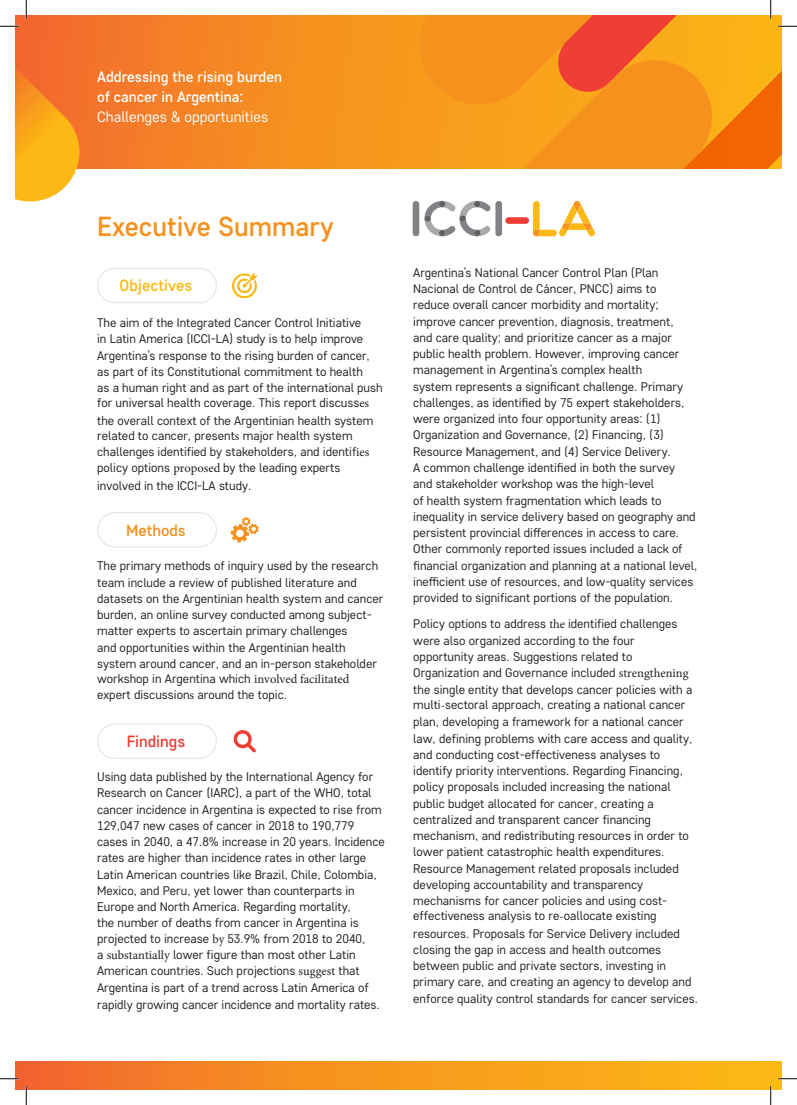
<style>
.page{position:relative;width:797px;height:1105px;background:#fff}
.page>*{position:absolute;margin:0;border:0;box-sizing:border-box;transform-origin:0 0}
.t1{font:500 27.5px "Core Sans D45";color:#f6911e}
.t2{font:500 16.25px "Core Sans D45";color:#fcb814}
.t3{font:500 16.25px "Core Sans D45";color:#ee3e35}
.t4{font:500 16.25px "Core Sans D45";color:#f6911e}
.t5{font:500 15px/20px "Core Sans D45";color:#fff}
.t6{font:12.5px/16.2px "Core Sans D35";color:#231f20}
.s1{font-family:"Core Sans D35";font-weight:400}
.s2{font-family:"Minion Pro"}
</style>
<div class="page">
<svg style="left:84px;top:16px;width:330px;height:152px;background:#f58524"></svg>
<div style="left:330px;top:55px;width:84px;height:113px;background:#f7971d"></div>
<div style="left:16px;top:1061px;width:765px;height:28px;background:linear-gradient(to right,#f26c2d,#fcbe12)"></div>
<svg style="left:232px;top:272px;width:25px;height:26px"></svg>
<svg style="left:231px;top:517px;width:28px;height:26px"></svg>
<svg style="left:233px;top:730px;width:23px;height:23px"></svg>
<div style="left:97px;top:268px;width:120px;height:35px;border:1px solid #e6e7e9;border-radius:17px"></div>
<div style="left:97px;top:512px;width:120px;height:35px;border:1px solid #e6e7e9;border-radius:17px"></div>
<div style="left:97px;top:723px;width:120px;height:36px;border:1px solid #e6e7e9;border-radius:17px"></div>
<svg style="left:424px;top:201px;width:67px;height:35px"></svg>
<div style="left:412px;top:201px;width:7px;height:35px;background:#808285;border-radius:3px"></div>
<div style="left:495px;top:201px;width:7px;height:35px;background:#808285;border-radius:3px"></div>
<div style="left:505px;top:217px;width:24px;height:7px;background:#ee3e35;border-radius:3px"></div>
<svg style="left:533px;top:201px;width:62px;height:35px"></svg>
<svg style="left:0;top:1078px;width:19px;height:1px"></svg>
<svg style="left:778px;top:1078px;width:19px;height:1px"></svg>
<svg style="left:0;top:0;width:84px;height:202px"></svg>
<svg style="left:25px;top:1086px;width:2px;height:19px"></svg>
<svg style="left:414px;top:0;width:383px;height:168px;background:#f79c38"></svg>
<svg style="left:770px;top:1086px;width:1px;height:19px"></svg>
<p class="t5" style="left:97px;top:66px;width:186px">Addressing the rising burden of cancer in Argentina:<br><span class="s1">Challenges &amp; opportunities</span></p>
<p class="t1" style="left:97px;top:209px;width:238px">Executive Summary</p>
<p class="t2" style="left:120px;top:275px;width:74px">Objectives</p>
<p class="t6" style="left:97px;top:314px;width:287px">The aim of the Integrated Cancer Control Initiative<br>in Latin America (ICCI-LA) study is to help improve Argentina’s response to the rising burden of cancer, as part of its Constitutional commitment to health<br>as a human right and as part of the international push for universal health coverage. This report discuss<span class="s2">es</span></p>
<p class="t6" style="left:97px;top:412px;width:278px">the overall context of the Argentinian health system related to cancer, present<span class="s2">s</span> major health system challenges identified by stakeholders, and identif<span class="s2">ies </span>policy options <span class="s2">proposed</span> by the leading experts involved in the ICCI-LA study.</p>
<p class="t4" style="left:126px;top:519px;width:61px">Methods</p>
<p class="t6" style="left:97px;top:557px;width:288px">The primary methods of inquiry used by the research team include a review of published literature and datasets on the Argentinian health system and cancer burden, an online survey conducted among subject&shy;matter experts to ascertain primary challenges<br>and opportunities within the Argentinian health system around cancer, and an in-person stakeholder workshop in Argentina which <span class="s2">involved facilitated </span>expert discussion<span class="s2">s</span> around the topic.</p>
<p class="t3" style="left:127px;top:731px;width:60px">Findings</p>
<p class="t6" style="left:97px;top:768px;width:289px">Using data published by the International Agency for Research on Cancer (IARC), a part of the WHO, total cancer incidence in Argentina is expected to rise from 129,047 new cases of cancer in 2018 to 190,779 cases in 2040, a 47.8% increase in 20 years. Incidence rates are higher than incidence rates in other large Latin American countries like Brazil, Chile, Colombia, Mexico, and Peru, yet lower than counterparts in Europe and North America. Regarding mortality,<br>the number of deaths from cancer in Argentina is projected to increase <span class="s2">by</span> 53.9% from 2018 to 2040,<br>a <span class="s2">substantially</span> lower figure than most other Latin American countries. Such projections <span class="s2">suggest</span> that Argentina is part of a trend across Latin America of rapidly growing cancer incidence and mortality rates.</p>
<p class="t6" style="left:413px;top:264px;width:247px">Argentina’s National Cancer Control Plan (Plan<br>Nacional de Control de Cáncer, PNCC) aims to reduce overall cancer morbidity and mortality;</p>
<p class="t6" style="left:413px;top:313px;width:286px">improve cancer prevention, diagnosis, treatment,<br>and care quality; and prioritize cancer as a major public health problem. However, improving cancer management in Argentina’s complex health<br>system represents a significant challenge. Primary challenges, as identified by 75 expert stakeholders, were organized into four opportunity areas: (1)<br>Organization and Governance, (2) Financing, (3)<br>Resource Management, and (4) Service Delivery.<br>A common challenge identified in both the survey<br>and stakeholder workshop was the high-level<br>of health system fragmentation which leads to inequality in service delivery based on geography and persistent provincial differences in access to care.<br>Other commonly reported issues included a lack of financial organization and planning at a national level, inefficient use of resources, and low-quality services provided to significant portions of the population.</p>
<p class="t6" style="left:413px;top:615px;width:277px">Policy options to address <span class="s2">the</span> identified challenges were also organized according to the four opportunity areas. Suggestions related to Organization and Governance included <span class="s2">strengthening</span></p>
<p class="t6" style="left:413px;top:681px;width:280px;line-height:15.2px">the single entity that develops cancer policies with a multi<span class="s2">-</span>sectoral approach, creating a national cancer</p>
<p class="t6" style="left:413px;top:713px;width:281px">plan, developing a framework for a national cancer law, defining problems with care access and quality, and conducting cost-effectiveness analyses to identify priority interventions. Regarding Financing, policy proposals included increasing the national public budget allocated for cancer, creating a centralized and transparent cancer financing mechanism, and redistributing resources in order to lower patient catastrophic health expenditures.<br>Resource Management related proposals included developing accountability and transparency mechanisms for cancer policies and using cost&shy;effectiveness analysis to re<span class="s2">-</span>oallocate existing</p>
<p class="t6" style="left:413px;top:925px;width:286px">resources. Proposals for Service Delivery included closing the gap in access and health outcomes between public and private sectors, investing in primary care, and creating an agency to develop and enforce quality control standards for cancer services.</p>
</div>
